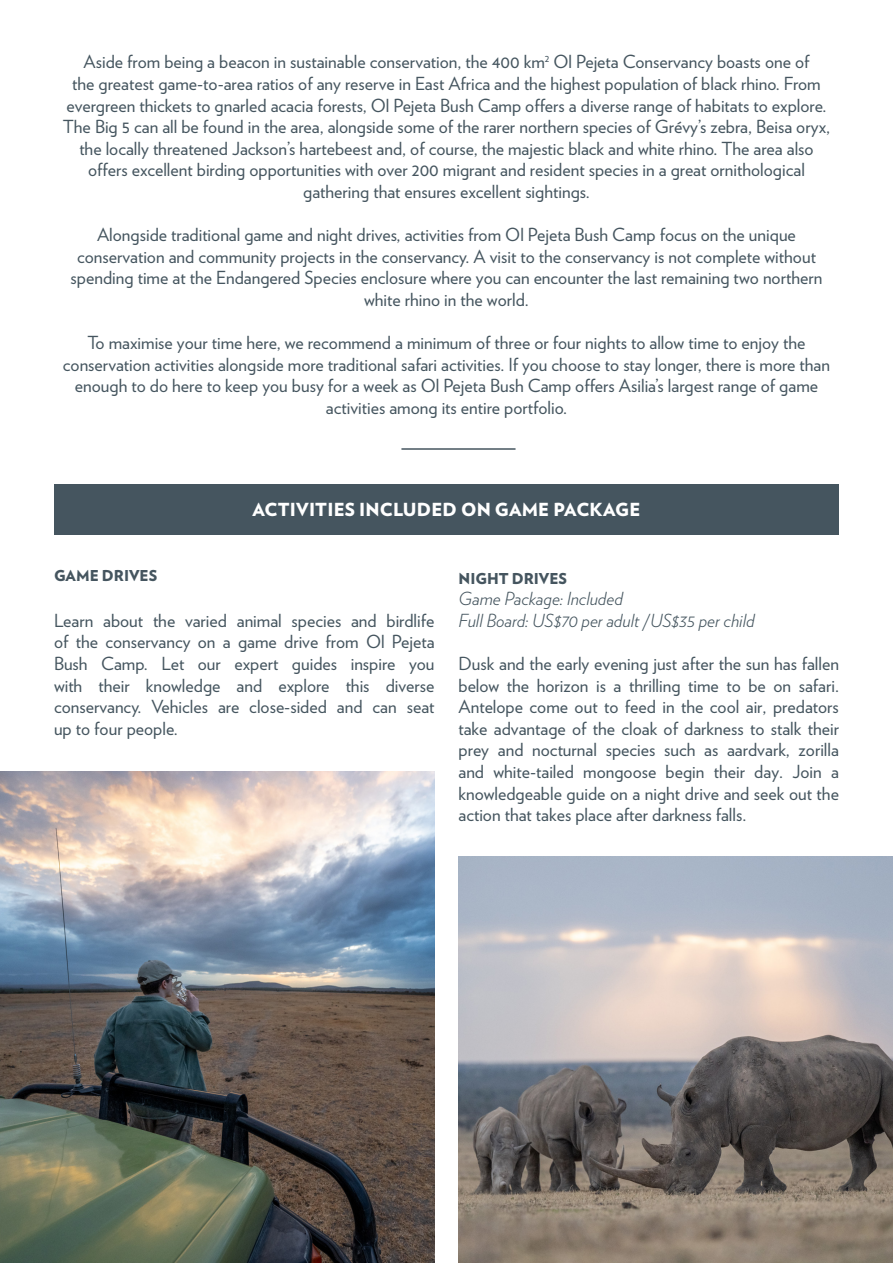
<style>
.page{position:relative;width:893px;height:1263px;background:#fff}
.page>*{position:absolute;margin:0;border:0;box-sizing:border-box;transform-origin:0 0}
.t1{font:18px/21.6px "Verlag";color:#45555f;text-align:center}
.t2{font:italic 300 18px "Verlag";color:#45555f}
.t3{font:900 18px "Verlag";letter-spacing:.01em;color:#fff}
.t4{font:900 15px "Verlag";color:#45555f}
</style>
<div class="page">
<div style="left:54px;top:484px;width:785px;height:50px;background:#45555f"></div>
<img style="left:458px;top:856px;width:435px;height:407px">
<img style="left:0;top:772px;width:434px;height:491px">
<hr style="left:401px;top:448px;width:114px;height:2px;background:#45555f">
<p class="t1" style="left:63px;top:50px;width:769px">Aside from being a beacon in sustainable conservation, the 400 km<sup>2</sup> Ol Pejeta Conservancy boasts one of<br>the greatest game-to-area ratios of any reserve in East Africa and the highest population of black rhino. From evergreen thickets to gnarled acacia forests, Ol Pejeta Bush Camp offers a diverse range of habitats to explore.<br>The Big 5 can all be found in the area, alongside some of the rarer northern species of Grévy’s zebra, Beisa oryx, the locally threatened Jackson’s hartebeest and, of course, the majestic black and white rhino. The area also</p>
<p class="t1" style="left:88px;top:158px;width:718px">offers excellent birding opportunities with over 200 migrant and resident species in a great ornithological gathering that ensures excellent sightings.</p>
<p class="t1" style="left:71px;top:223px;width:753px">Alongside traditional game and night drives, activities from Ol Pejeta Bush Camp focus on the unique conservation and community projects in the conservancy. A visit to the conservancy is not complete without spending time at the Endangered Species enclosure where you can encounter the last remaining two northern white rhino in the world.</p>
<p class="t1" style="left:63px;top:331px;width:769px">To maximise your time here, we recommend a minimum of three or four nights to allow time to enjoy the conservation activities alongside more traditional safari activities. If you choose to stay longer, there is more than enough to do here to keep you busy for a week as Ol Pejeta Bush Camp offers Asilia’s largest range of game activities among its entire portfolio.</p>
<p class="t3" style="left:253px;top:495px;width:389px">ACTIVITIES INCLUDED ON GAME PACKAGE</p>
<p class="t4" style="left:54px;top:563px;width:105px">GAME DRIVES</p>
<p class="t1" style="left:54px;top:608px;width:382px;text-align:justify">Learn about the varied animal species and birdlife of the conservancy on a game drive from Ol Pejeta Bush Camp. Let our expert guides inspire you with their knowledge and explore this diverse conservancy. Vehicles are close-sided and can seat up to four people.</p>
<p class="t4" style="left:458px;top:566px;width:110px">NIGHT DRIVES</p>
<p class="t2" style="left:458px;top:585px;width:166px">Game Package: Included</p>
<p class="t2" style="left:458px;top:606px;width:298px">Full Board: US$70 per adult /US$35 per child</p>
<p class="t1" style="left:458px;top:652px;width:382px;text-align:justify">Dusk and the early evening just after the sun has fallen below the horizon is a thrilling time to be on safari.<br>Antelope come out to feed in the cool air, predators take advantage of the cloak of darkness to stalk their prey and nocturnal species such as aardvark, zorilla and white-tailed mongoose begin their day. Join a knowledgeable guide on a night drive and seek out the action that takes place after darkness falls.</p>
</div>
